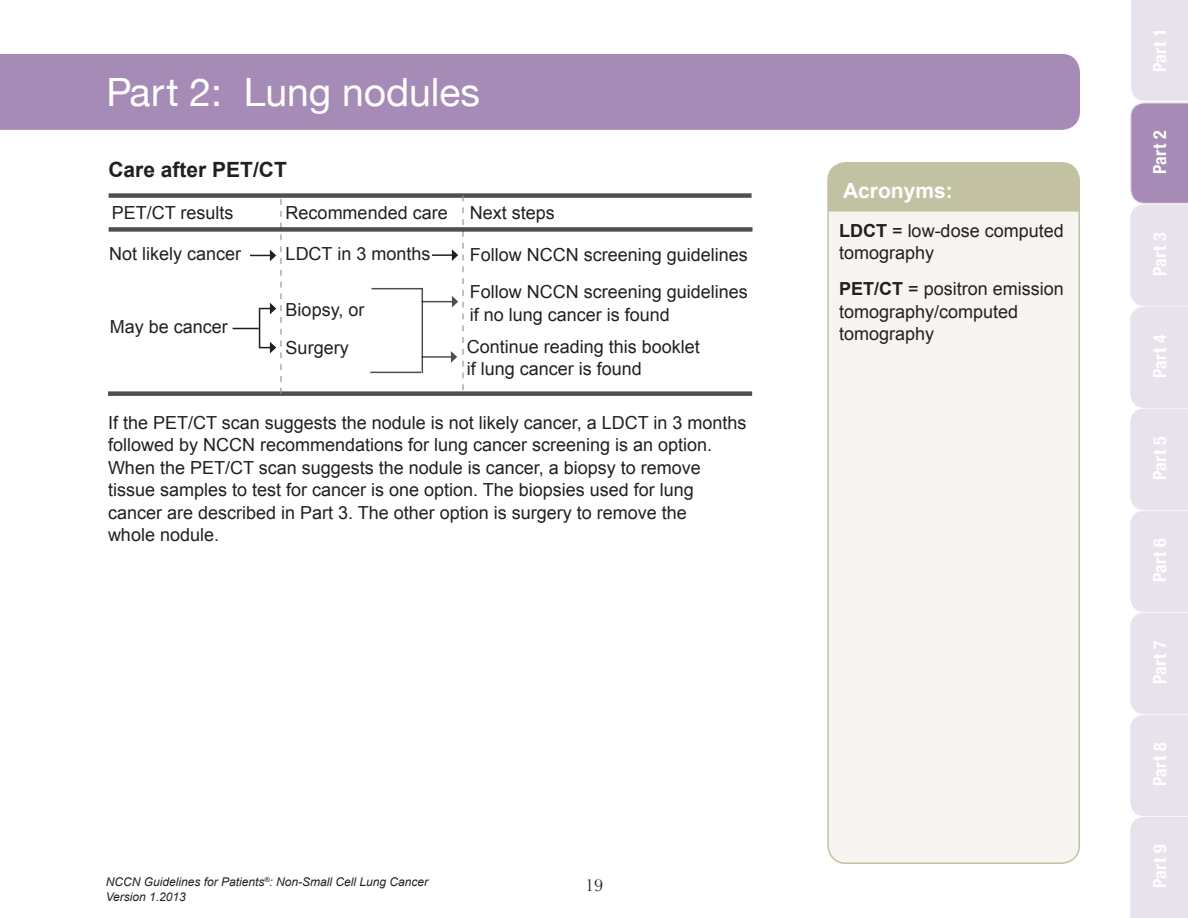
<style>
.page{position:relative;width:1188px;height:918px;background:#fff}
.page>*{position:absolute;margin:0;border:0;box-sizing:border-box;transform-origin:0 0}
.t1{font:39px "Helvetica Neue";color:#fff}
.t2{font:700 21px "Arial";color:#231f20}
.t3{font:700 21px "Arial";color:#fff}
.t4{font:18px/22.5px "Arial";color:#231f20}
.t5{font:700 condensed 18px "Helvetica Neue";letter-spacing:.01em;color:#fff}
.t6{font:18px "Baskerville";color:#231f20}
.t7{font:italic 12px "Arial";color:#231f20}
.s1{font-weight:700}
</style>
<div class="page">
<div style="left:0;top:54px;width:1080px;height:76px;background:#a58bb5"></div>
<svg style="left:1130px;top:0;width:58px;height:918px;background:#e1d9e6"></svg>
<div style="left:109px;top:193px;width:643px;height:5px;background:#514e4f"></div>
<div style="left:108px;top:391px;width:644px;height:5px;background:#514e4f"></div>
<div style="left:109px;top:227px;width:644px;height:5px;background:#514e4f"></div>
<svg style="left:233px;top:199px;width:49px;height:195px"></svg>
<hr style="left:372px;top:288px;width:50px;height:1px;background:#231f20">
<hr style="left:370px;top:372px;width:51px;height:1px;background:#231f20">
<hr style="left:422px;top:288px;width:1px;height:85px;background:#231f20">
<hr style="left:422px;top:301px;width:31px;height:1px;background:#231f20">
<hr style="left:422px;top:356px;width:30px;height:2px;background:#231f20">
<hr style="left:432px;top:254px;width:21px;height:2px;background:#231f20">
<svg style="left:451px;top:196px;width:13px;height:194px"></svg>
<div style="left:828px;top:163px;width:251px;height:700px;background:#f6f5f1;border-radius:18px"></div>
<div style="left:827px;top:162px;width:253px;height:702px;border:2px solid #c2c2a2;border-radius:18px"></div>
<div style="left:828px;top:163px;width:251px;height:49px;background:#c2c2a2"></div>
<h1 class="t1" style="left:106px;top:59px;width:375px">Part 2: Lung nodules</h1>
<p class="t2" style="left:108px;top:156px;width:180px">Care after PET/CT</p>
<p class="t4" style="left:112px;top:202px;width:123px">PET/CT results</p>
<p class="t4" style="left:286px;top:202px;width:164px">Recommended care</p>
<p class="t4" style="left:109px;top:243px;width:134px">Not likely cancer</p>
<p class="t4" style="left:286px;top:243px;width:146px">LDCT in 3 months</p>
<p class="t4" style="left:110px;top:316px;width:120px">May be cancer</p>
<p class="t4" style="left:286px;top:298px;width:80px">Biopsy, or</p>
<p class="t4" style="left:286px;top:337px;width:65px">Surgery</p>
<p class="t4" style="left:470px;top:202px;width:87px">Next steps</p>
<p class="t4" style="left:470px;top:243px;width:280px">Follow NCCN screening guidelines</p>
<p class="t4" style="left:470px;top:281px;width:280px">Follow NCCN screening guidelines if no lung cancer is found</p>
<p class="t4" style="left:467px;top:336px;width:235px">Continue reading this booklet if lung cancer is found</p>
<p class="t4" style="left:108px;top:412px;width:640px">If the PET/CT scan suggests the nodule is not likely cancer, a LDCT in 3 months followed by NCCN recommendations for lung cancer screening is an option.<br>When the PET/CT scan suggests the nodule is cancer, a biopsy to remove tissue samples to test for cancer is one option. The biopsies used for lung cancer are described in Part 3. The other option is surgery to remove the<br>whole nodule.</p>
<p class="t7" style="left:106px;top:874px;width:324px">NCCN Guidelines for Patients<sup>®</sup>: Non-Small Cell Lung Cancer</p>
<p class="t6" style="left:585px;top:874px;width:19px">19</p>
<p class="t7" style="left:106px;top:889px;width:82px">Version 1.2013</p>
<p class="t3" style="left:843px;top:176px;width:111px">Acronyms:</p>
<p class="t4" style="left:839px;top:220px;width:226px"><span class="s1">LDCT</span> = low-dose computed tomography</p>
<p class="t4" style="left:839px;top:278px;width:226px"><span class="s1">PET/CT</span> = positron emission tomography/computed tomography</p>
<p class="t5" style="left:1145px;top:72px;width:45px;rotate:-90deg">Part 1</p>
<p class="t5" style="left:1145px;top:174px;width:45px;rotate:-90deg">Part 2</p>
<p class="t5" style="left:1145px;top:276px;width:45px;rotate:-90deg">Part 3</p>
<p class="t5" style="left:1145px;top:378px;width:45px;rotate:-90deg">Part 4</p>
<p class="t5" style="left:1145px;top:480px;width:45px;rotate:-90deg">Part 5</p>
<p class="t5" style="left:1145px;top:582px;width:45px;rotate:-90deg">Part 6</p>
<p class="t5" style="left:1145px;top:684px;width:45px;rotate:-90deg">Part 7</p>
<p class="t5" style="left:1145px;top:786px;width:45px;rotate:-90deg">Part 8</p>
<p class="t5" style="left:1145px;top:888px;width:45px;rotate:-90deg">Part 9</p>
</div>
